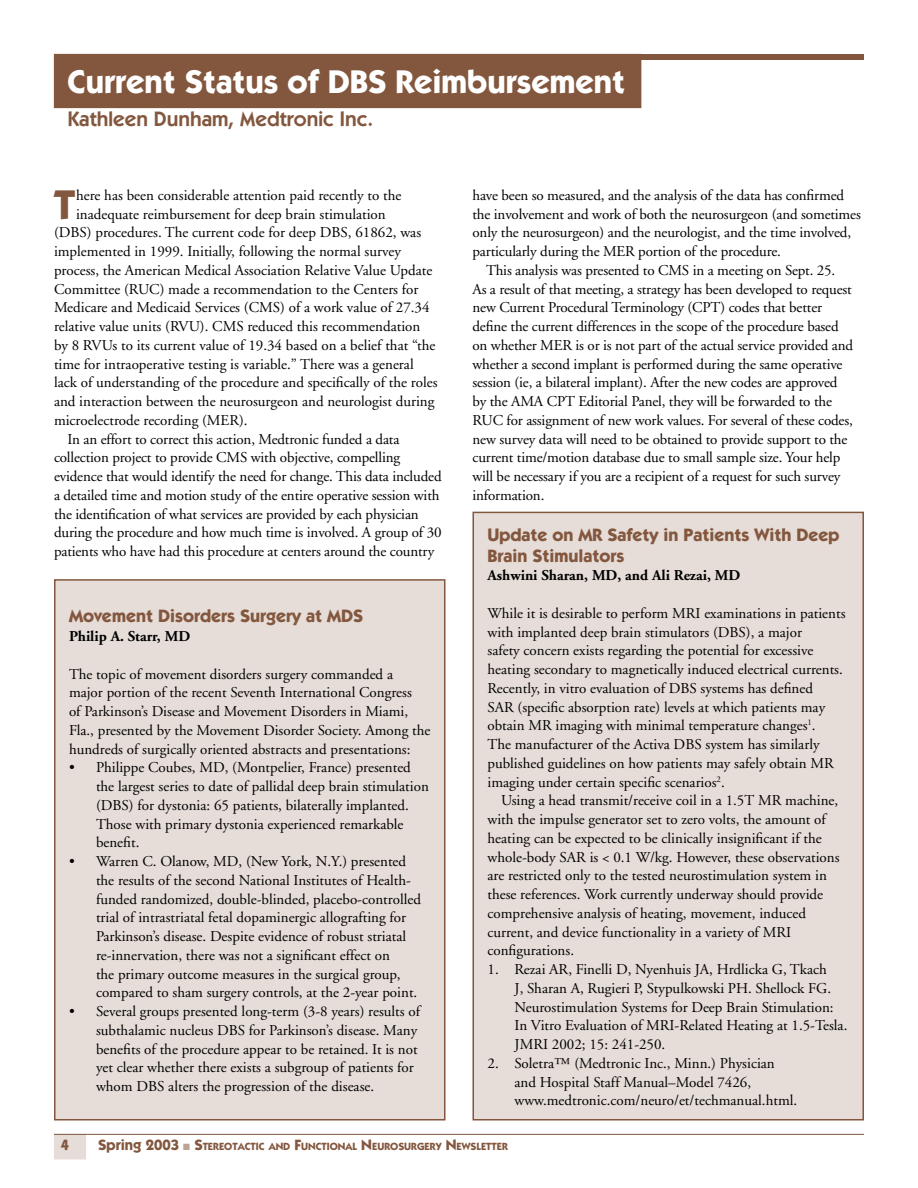
<style>
.page{position:relative;width:918px;height:1188px;background:#fff}
.page>*{position:absolute;margin:0;border:0;box-sizing:border-box;transform-origin:0 0}
.t1{font:700 41.7px "Itc Kabel";color:#83573e}
.story_reverse_title{font:700 33px "Itc Kabel";color:#fff}
.article_author{font:600 21px "Itc Kabel";color:#83573e}
.Heading_12pt{font:700 18px/21px "Itc Kabel";color:#83573e}
.bullets{font:15px/18.8px "Adobe Garamond";color:#000}
.basic_bold{font:700 15px "Adobe Garamond";color:#000}
.t2{font:700 15px "Itc Kabel";color:#83573e}
.t3{font:700 10.5px "Itc Kabel";color:#83573e}
.s1{font-size:15px}
</style>
<div class="page">
<div style="left:54px;top:1134px;width:32px;height:25px;background:#e6ddd8"></div>
<hr style="left:54px;top:1134px;width:810px;height:1px;background:#83573e">
<div style="left:54px;top:54px;width:810px;height:6px;background:#83573e"></div>
<div style="left:54px;top:54px;width:587px;height:54px;background:#83573e"></div>
<div style="left:473px;top:512px;width:390px;height:608px;background:#e6ddd8"></div>
<div style="left:472px;top:512px;width:392px;height:608px;border:2px solid #83573e"></div>
<div style="left:55px;top:580px;width:390px;height:540px;background:#e6ddd8"></div>
<div style="left:54px;top:579px;width:392px;height:541px;border:2px solid #83573e"></div>
<p class="story_reverse_title" style="left:68px;top:62px;width:559px">Current Status of DBS Reimbursement</p>
<p class="article_author" style="left:68px;top:106px;width:307px">Kathleen Dunham, Medtronic Inc.</p>
<p class="t1" style="left:54px;top:179px;width:22px">T</p>
<p class="bullets" style="left:76px;top:186px;width:327px">here has been considerable attention paid recently to the</p>
<p class="bullets" style="left:76px;top:205px;width:311px">inadequate reimbursement for deep brain stimulation</p>
<p class="bullets" style="left:54px;top:224px;width:369px">(DBS) procedures. The current code for deep DBS, 61862, was</p>
<p class="bullets" style="left:54px;top:242px;width:349px">implemented in 1999. Initially, following the normal survey</p>
<p class="bullets" style="left:54px;top:261px;width:380px">process, the American Medical Association Relative Value Update</p>
<p class="bullets" style="left:54px;top:280px;width:366px">Committee (RUC) made a recommendation to the Centers for</p>
<p class="bullets" style="left:54px;top:299px;width:377px">Medicare and Medicaid Services (CMS) of a work value of 27.34</p>
<p class="bullets" style="left:54px;top:317px;width:368px">relative value units (RVU). CMS reduced this recommendation</p>
<p class="bullets" style="left:54px;top:336px;width:383px">by 8 RVUs to its current value of 19.34 based on a belief that “the</p>
<p class="bullets" style="left:54px;top:355px;width:361px">time for intraoperative testing is variable.” There was a general</p>
<p class="bullets" style="left:54px;top:374px;width:385px">lack of understanding of the procedure and specifically of the roles</p>
<p class="bullets" style="left:54px;top:392px;width:382px">and interaction between the neurosurgeon and neurologist during</p>
<p class="bullets" style="left:54px;top:411px;width:195px">microelectrode recording (MER).</p>
<p class="bullets" style="left:54px;top:430px;width:389px;text-indent:14px">In an effort to correct this action, Medtronic funded a data collection project to provide CMS with objective, compelling evidence that would identify the need for change. This data included a detailed time and motion study of the entire operative session with the identification of what services are provided by each physician during the procedure and how much time is involved. A group of 30 patients who have had this procedure at centers around the country</p>
<p class="Heading_12pt" style="left:69px;top:605px;width:296px">Movement Disorders Surgery at MDS</p>
<p class="basic_bold" style="left:69px;top:628px;width:123px">Philip A. Starr, MD</p>
<p class="bullets" style="left:69px;top:665px;width:363px">The topic of movement disorders surgery commanded a major portion of the recent Seventh International Congress<br>of Parkinson’s Disease and Movement Disorders in Miami, Fla., presented by the Movement Disorder Society. Among the hundreds of surgically oriented abstracts and presentations:</p>
<p class="bullets" style="left:96px;top:759px;width:334px;text-indent:-27px">• Philippe Coubes, MD, (Montpelier, France) presented the largest series to date of pallidal deep brain stimulation (DBS) for dystonia: 65 patients, bilaterally implanted.<br>Those with primary dystonia experienced remarkable benefit.</p>
<p class="bullets" style="left:96px;top:852px;width:327px;text-indent:-27px">• Warren C. Olanow, MD, (New York, N.Y.) presented the results of the second National Institutes of Health&shy;funded randomized, double-blinded, placebo-controlled trial of intrastriatal fetal dopaminergic allografting for Parkinson’s disease. Despite evidence of robust striatal re-innervation, there was not a significant effect on<br>the primary outcome measures in the surgical group, compared to sham surgery controls, at the 2-year point.</p>
<p class="bullets" style="left:96px;top:1002px;width:326px;text-indent:-27px">• Several groups presented long-term (3-8 years) results of subthalamic nucleus DBS for Parkinson’s disease. Many benefits of the procedure appear to be retained. It is not yet clear whether there exists a subgroup of patients for whom DBS alters the progression of the disease.</p>
<p class="bullets" style="left:472px;top:186px;width:390px">have been so measured, and the analysis of the data has confirmed the involvement and work of both the neurosurgeon (and sometimes only the neurosurgeon) and the neurologist, and the time involved, particularly during the MER portion of the procedure.</p>
<p class="bullets" style="left:472px;top:261px;width:382px;text-indent:14px">This analysis was presented to CMS in a meeting on Sept. 25.<br>As a result of that meeting, a strategy has been developed to request new Current Procedural Terminology (CPT) codes that better define the current differences in the scope of the procedure based on whether MER is or is not part of the actual service provided and whether a second implant is performed during the same operative session (ie, a bilateral implant). After the new codes are approved by the AMA CPT Editorial Panel, they will be forwarded to the RUC for assignment of new work values. For several of these codes, new survey data will need to be obtained to provide support to the current time/motion database due to small sample size. Your help will be necessary if you are a recipient of a request for such survey information.</p>
<p class="Heading_12pt" style="left:488px;top:524px;width:354px">Update on MR Safety in Patients With Deep<br>Brain Stimulators</p>
<p class="basic_bold" style="left:488px;top:567px;width:254px">Ashwini Sharan, MD, and Ali Rezai, MD</p>
<p class="bullets" style="left:488px;top:604px;width:360px">While it is desirable to perform MRI examinations in patients with implanted deep brain stimulators (DBS), a major<br>safety concern exists regarding the potential for excessive heating secondary to magnetically induced electrical currents.<br>Recently, in vitro evaluation of DBS systems has defined<br>SAR (specific absorption rate) levels at which patients may obtain MR imaging with minimal temperature changes<sup>1</sup>.<br>The manufacturer of the Activa DBS system has similarly published guidelines on how patients may safely obtain MR imaging under certain specific scenarios<sup>2</sup>.</p>
<p class="bullets" style="left:488px;top:792px;width:354px;text-indent:14px">Using a head transmit/receive coil in a 1.5T MR machine, with the impulse generator set to zero volts, the amount of heating can be expected to be clinically insignificant if the whole-body SAR is &lt; 0.1 W/kg. However, these observations are restricted only to the tested neurostimulation system in these references. Work currently underway should provide comprehensive analysis of heating, movement, induced current, and device functionality in a variety of MRI configurations.</p>
<p class="bullets" style="left:514px;top:960px;width:334px;text-indent:-27px">1. Rezai AR, Finelli D, Nyenhuis JA, Hrdlicka G, Tkach<br>J, Sharan A, Rugieri P, Stypulkowski PH. Shellock FG.<br>Neurostimulation Systems for Deep Brain Stimulation:<br>In Vitro Evaluation of MRI-Related Heating at 1.5-Tesla.<br>JMRI 2002; 15: 241-250.</p>
<p class="bullets" style="left:514px;top:1054px;width:284px;text-indent:-27px">2. Soletra™ (Medtronic Inc., Minn.) Physician and Hospital Staff Manual–Model 7426, www.medtronic.com/neuro/et/techmanual.html.</p>
<p class="t2" style="left:61px;top:1136px;width:10px">4</p>
<p class="t3" style="left:98px;top:1140px;width:411px"><span class="s1">Spring 2003 S</span>TEREOTACTIC AND <span class="s1">F</span>UNCTIONAL <span class="s1">N</span>EUROSURGERY <span class="s1">N</span>EWSLETTER</p>
</div>
